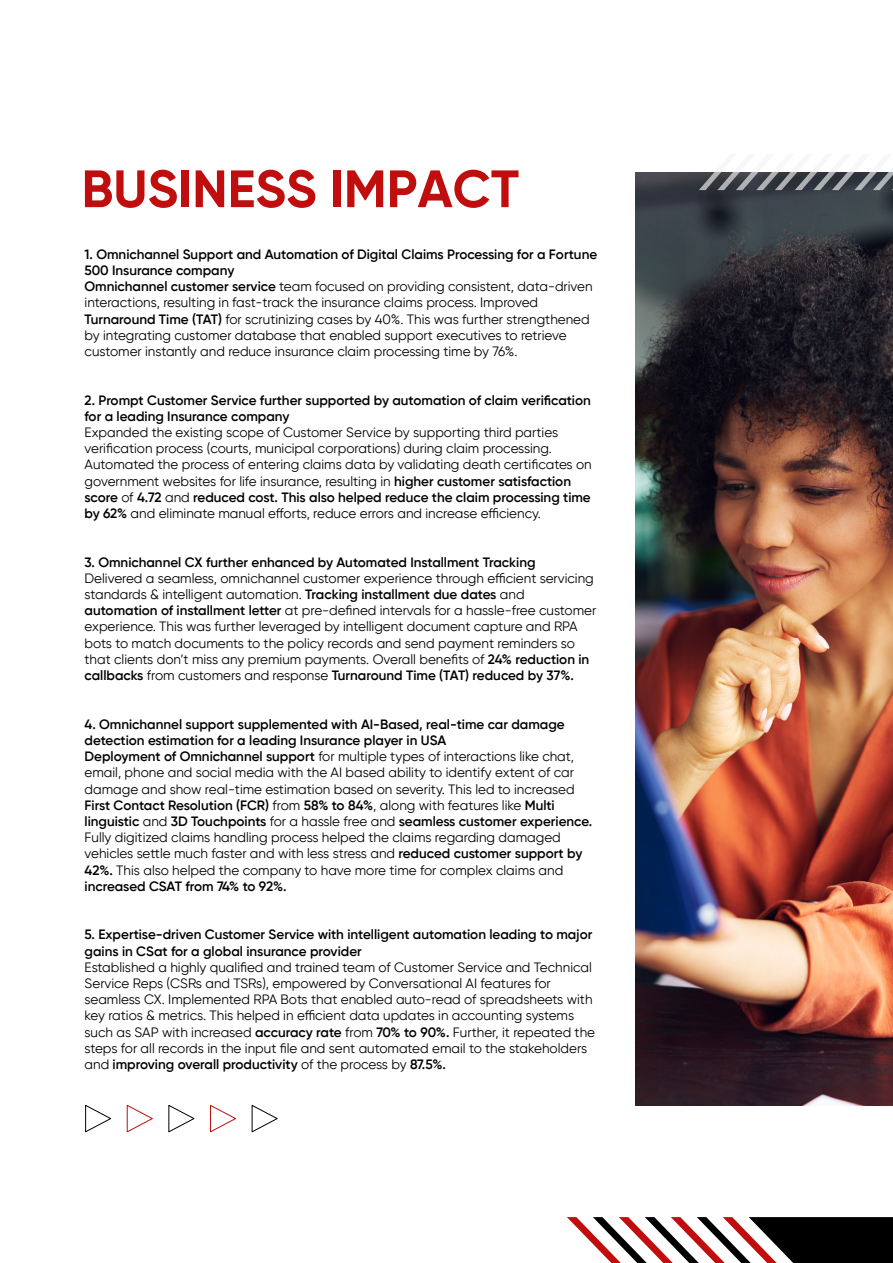
<style>
.page{position:relative;width:893px;height:1263px;background:#fff}
.page>*{position:absolute;margin:0;border:0;box-sizing:border-box;transform-origin:0 0}
.t1{font:700 52.5px "Gilroy";color:#c00d0d}
.t2{font:13.5px/16.2px "Gilroy";color:#000}
.t3{font:600 13.5px/16.2px "Gilroy";color:#000}
.s1{font-weight:600}
</style>
<div class="page">
<img style="left:635px;top:173px;width:258px;height:932px">
<svg style="left:567px;top:1217px;width:326px;height:46px"></svg>
<svg style="left:85px;top:1105px;width:27px;height:28px"></svg>
<svg style="left:126px;top:1105px;width:27px;height:28px"></svg>
<svg style="left:168px;top:1105px;width:27px;height:28px"></svg>
<svg style="left:210px;top:1105px;width:26px;height:28px"></svg>
<svg style="left:251px;top:1105px;width:27px;height:28px"></svg>
<svg style="left:699px;top:172px;width:194px;height:18px;background:#5d6167"></svg>
<h1 class="t1" style="left:82px;top:156px;width:439px">BUSINESS IMPACT</h1>
<p class="t2" style="left:85px;top:246px;width:514px"><span class="s1">1. Omnichannel Support and Automation of Digital Claims Processing for a Fortune 500 Insurance company<br>Omnichannel customer service</span> team focused on providing consistent, data-driven interactions, resulting in fast-track the insurance claims process. Improved <span class="s1">Turnaround Time (TAT)</span> for scrutinizing cases by 40%. This was further strengthened by integrating customer database that enabled support executives to retrieve customer instantly and reduce insurance claim processing time by 76%.</p>
<p class="t3" style="left:85px;top:392px;width:508px">2. Prompt Customer Service further supported by automation of claim verification for a leading Insurance company</p>
<p class="t2" style="left:85px;top:424px;width:509px">Expanded the existing scope of Customer Service by supporting third parties verification process (courts, municipal corporations) during claim processing.<br>Automated the process of entering claims data by validating death certificates on government websites for life insurance, resulting in <span class="s1">higher customer satisfaction score</span> of <span class="s1">4.72</span> and <span class="s1">reduced cost. This also helped reduce the claim processing time by 62%</span> and eliminate manual efforts, reduce errors and increase efficiency.</p>
<p class="t3" style="left:85px;top:554px;width:452px">3. Omnichannel CX further enhanced by Automated Installment Tracking</p>
<p class="t2" style="left:85px;top:570px;width:513px">Delivered a seamless, omnichannel customer experience through efficient servicing standards &amp; intelligent automation. <span class="s1">Tracking installment due dates</span> and <span class="s1">automation of installment letter</span> at pre-defined intervals for a hassle-free customer experience. This was further leveraged by intelligent document capture and RPA bots to match documents to the policy records and send payment reminders so that clients don’t miss any premium payments. Overall benefits of <span class="s1">24% reduction in callbacks</span> from customers and response <span class="s1">Turnaround Time (TAT) reduced by 37%.</span></p>
<p class="t2" style="left:85px;top:716px;width:509px"><span class="s1">4. Omnichannel support supplemented with AI-Based, real-time car damage detection estimation for a leading Insurance player in USA<br>Deployment of Omnichannel support</span> for multiple types of interactions like chat, email, phone and social media with the AI based ability to identify extent of car damage and show real-time estimation based on severity. This led to increased <span class="s1">First Contact Resolution (FCR)</span> from <span class="s1">58% to 84%</span>, along with features like <span class="s1">Multi linguistic</span> and <span class="s1">3D Touchpoints</span> for a hassle free and <span class="s1">seamless customer experience.<br></span>Fully digitized claims handling process helped the claims regarding damaged vehicles settle much faster and with less stress and <span class="s1">reduced customer support by 42%.</span> This also helped the company to have more time for complex claims and <span class="s1">increased CSAT from 74% to 92%.</span></p>
<p class="t3" style="left:85px;top:926px;width:509px">5. Expertise-driven Customer Service with intelligent automation leading to major gains in CSat for a global insurance provider</p>
<p class="t2" style="left:85px;top:959px;width:512px">Established a highly qualified and trained team of Customer Service and Technical Service Reps (CSRs and TSRs), empowered by Conversational AI features for seamless CX. Implemented RPA Bots that enabled auto-read of spreadsheets with key ratios &amp; metrics. This helped in efficient data updates in accounting systems such as SAP with increased <span class="s1">accuracy rate</span> from <span class="s1">70% to 90%.</span> Further, it repeated the steps for all records in the input file and sent automated email to the stakeholders and <span class="s1">improving overall productivity</span> of the process by <span class="s1">87.5%.</span></p>
</div>
